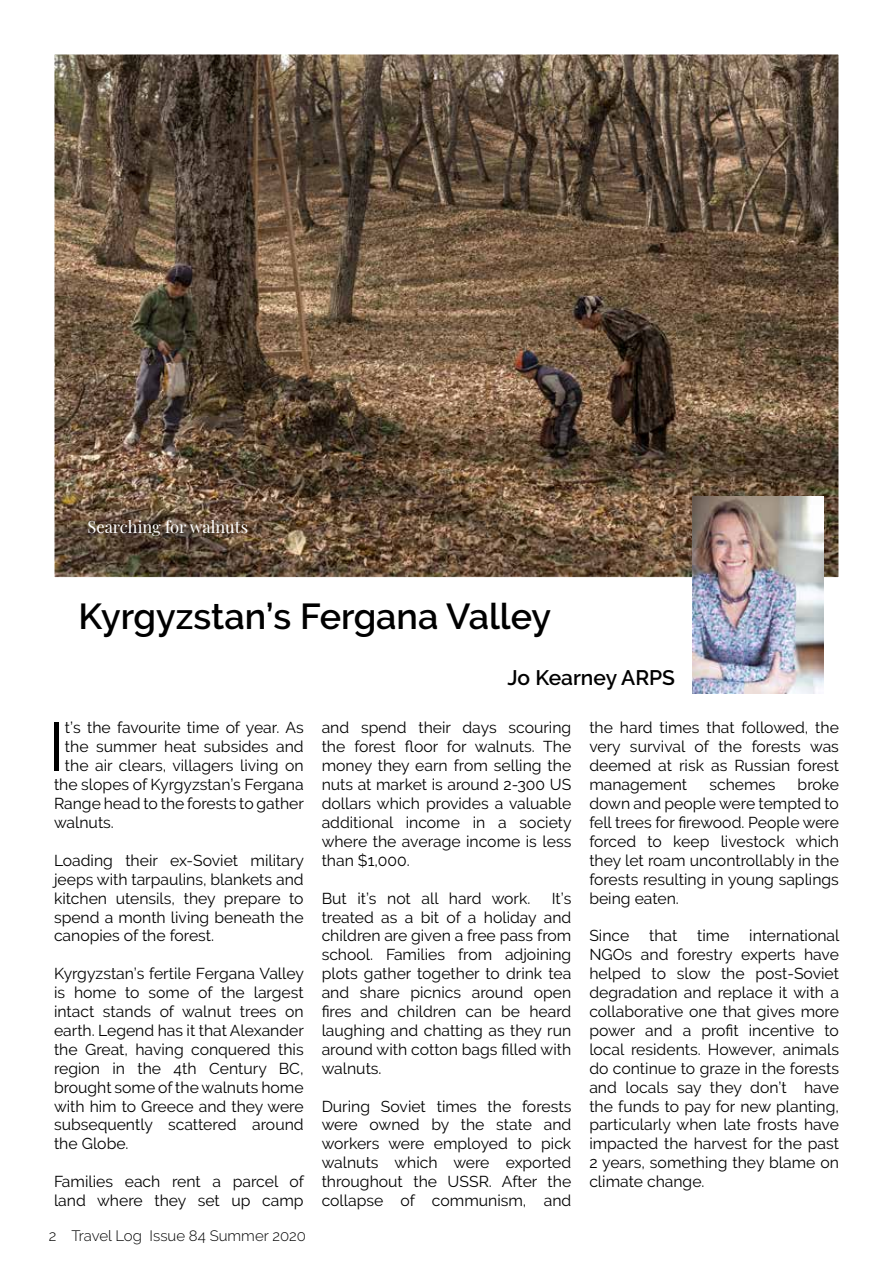
<style>
.page{position:relative;width:893px;height:1263px;background:#fff}
.page>*{position:absolute;margin:0;border:0;box-sizing:border-box;transform-origin:0 0}
.t1{font:69px "Raleway";color:#000}
.t2{font:600 36px "Raleway";color:#000}
.t3{font:600 21px "Raleway";color:#000}
.t4{font:16.5px "Playfair Display";color:#fff}
.t5{font:15.75px/18.9px "Raleway";color:#000;text-align:justify}
.t6{font:300 15px "Raleway";color:#000}
</style>
<div class="page">
<img style="left:56px;top:56px;width:781px;height:520px">
<img style="left:692px;top:497px;width:131px;height:197px">
<p class="t4" style="left:87px;top:514px;width:162px">Searching for walnuts</p>
<h2 class="t2" style="left:78px;top:596px;width:474px">Kyrgyzstan’s Fergana Valley</h2>
<h3 class="t3" style="left:507px;top:666px;width:169px">Jo Kearney ARPS</h3>
<h1 class="t1" style="left:48px;top:707px;width:19px">I</h1>
<p class="t5" style="left:65px;top:718px;width:240px">t’s the favourite time of year. As</p>
<p class="t5" style="left:65px;top:737px;width:240px">the summer heat subsides and</p>
<p class="t5" style="left:65px;top:756px;width:240px">the air clears, villagers living on</p>
<p class="t5" style="left:54px;top:775px;width:251px">the slopes of Kyrgyzstan’s Fergana</p>
<p class="t5" style="left:54px;top:794px;width:252px">Range head to the forests to gather</p>
<p class="t5" style="left:54px;top:813px;width:61px">walnuts.</p>
<p class="t5" style="left:54px;top:851px;width:252px">Loading their ex-Soviet military jeeps with tarpaulins, blankets and kitchen utensils, they prepare to spend a month living beneath the canopies of the forest.</p>
<p class="t5" style="left:54px;top:964px;width:252px">Kyrgyzstan’s fertile Fergana Valley is home to some of the largest intact stands of walnut trees on earth. Legend has it that Alexander the Great, having conquered this region in the 4th Century BC, brought some of the walnuts home with him to Greece and they were subsequently scattered around the Globe.</p>
<p class="t5" style="left:54px;top:1172px;width:251px">Families each rent a parcel of land where they set up camp</p>
<p class="t6" style="left:49px;top:1227px;width:259px">2 Travel Log Issue 84 Summer 2020</p>
<p class="t5" style="left:322px;top:718px;width:252px">and spend their days scouring the forest floor for walnuts. The money they earn from selling the nuts at market is around 2-300 US dollars which provides a valuable additional income in a society where the average income is less than $1,000.</p>
<p class="t5" style="left:322px;top:888px;width:210px">But it’s not all hard work.</p>
<p class="t5" style="left:322px;top:888px;width:251px;text-indent:230px">It’s treated as a bit of a holiday and children are given a free pass from school. Families from adjoining plots gather together to drink tea and share picnics around open fires and children can be heard laughing and chatting as they run around with cotton bags filled with walnuts.</p>
<p class="t5" style="left:322px;top:1096px;width:251px">During Soviet times the forests were owned by the state and workers were employed to pick walnuts which were exported throughout the USSR. After the collapse of communism, and</p>
<p class="t5" style="left:589px;top:718px;width:251px">the hard times that followed, the very survival of the forests was deemed at risk as Russian forest management</p>
<p class="t5" style="left:589px;top:775px;width:251px;text-indent:208px">broke down and people were tempted to fell trees for firewood. People were forced to keep livestock which they let roam uncontrollably in the forests resulting in young saplings being eaten.</p>
<p class="t5" style="left:589px;top:926px;width:41px">Since</p>
<p class="t5" style="left:649px;top:926px;width:30px">that</p>
<p class="t5" style="left:697px;top:926px;width:34px">time</p>
<p class="t5" style="left:709px;top:775px;width:68px">schemes</p>
<p class="t5" style="left:589px;top:926px;width:252px;text-indent:160px">international NGOs and forestry experts have helped to slow the post-Soviet degradation and replace it with a collaborative one that gives more power and a profit incentive to local residents. However, animals do continue to graze in the forests and locals say they don’t have the funds to pay for new planting, particularly when late frosts have impacted the harvest for the past 2 years, something they blame on climate change.</p>
</div>
